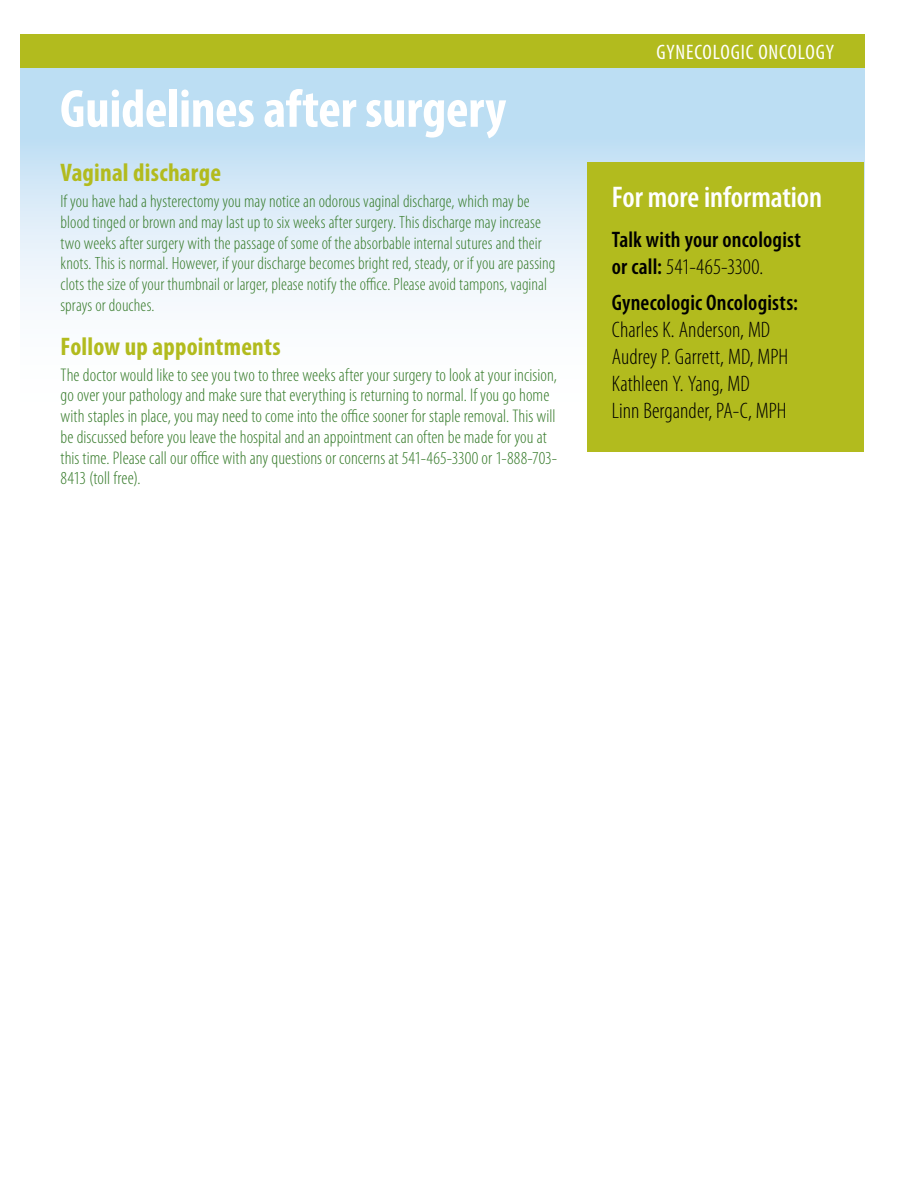
<style>
.page{position:relative;width:918px;height:1188px;background:#fff}
.page>*{position:absolute;margin:0;border:0;box-sizing:border-box;transform-origin:0 0}
.t1{font:700 condensed 54px "Myriad Pro";letter-spacing:-.005em;color:#fff}
.t2{font:600 condensed 30px "Myriad Pro";letter-spacing:-.005em;color:#fff}
.t3{font:700 condensed 25.5px "Myriad Pro";letter-spacing:.01em;color:#b2bb1e}
.t4{font:300 condensed 22.5px/27px "Myriad Pro";color:#000}
.t5{font:600 condensed 22.5px/27px "Myriad Pro";letter-spacing:.01em;color:#000}
.t6{font:condensed 21px "Myriad Pro";letter-spacing:.04em;color:#fff}
.t7{font:300 condensed 18.3px/20.7px "Myriad Pro";letter-spacing:.005em;color:#387c2c}
.t8{font:300 condensed 17.85px/20.7px "Myriad Pro";letter-spacing:.005em;color:#387c2c}
.s1{font-weight:300}
</style>
<div class="page">
<div style="left:21px;top:35px;width:843px;height:384px;background:linear-gradient(to bottom,#aed6f1,#fff)"></div>
<div style="left:21px;top:34px;width:844px;height:34px;background:#b2bb1e"></div>
<div style="left:587px;top:162px;width:277px;height:290px;background:#b2bb1e"></div>
<h1 class="t1" style="left:60px;top:75px;width:448px">Guidelines after surgery</h1>
<h3 class="t3" style="left:60px;top:157px;width:162px">Vaginal discharge</h3>
<p class="t8" style="left:60px;top:191px;width:496px">If you have had a hysterectomy you may notice an odorous vaginal discharge, which may be blood tinged or brown and may last up to six weeks after surgery. This discharge may increase two weeks after surgery with the passage of some of the absorbable internal sutures and their knots. This is normal. However, if your discharge becomes bright red, steady, or if you are passing clots the size of your thumbnail or larger, please notify the office. Please avoid tampons, vaginal sprays or douches.</p>
<h3 class="t3" style="left:60px;top:330px;width:222px">Follow up appointments</h3>
<p class="t7" style="left:60px;top:365px;width:498px">The doctor would like to see you two to three weeks after your surgery to look at your incision, go over your pathology and make sure that everything is returning to normal. If you go home with staples in place, you may need to come into the office sooner for staple removal. This will be discussed before you leave the hospital and an appointment can often be made for you at this time. Please call our office with any questions or concerns at 541-465-3300 or 1-888-703- 8413 (toll free).</p>
<p class="t6" style="left:656px;top:39px;width:179px">GYNECOLOGIC ONCOLOGY</p>
<h2 class="t2" style="left:612px;top:181px;width:212px">For more information</h2>
<p class="t5" style="left:612px;top:226px;width:191px">Talk with your oncologist or call: <span class="s1">541-465-3300.</span></p>
<p class="t5" style="left:612px;top:289px;width:188px">Gynecologic Oncologists:</p>
<p class="t4" style="left:612px;top:316px;width:178px">Charles K. Anderson, MD<br>Audrey P. Garrett, MD, MPH<br>Kathleen Y. Yang, MD<br>Linn Bergander, PA-C, MPH</p>
</div>
